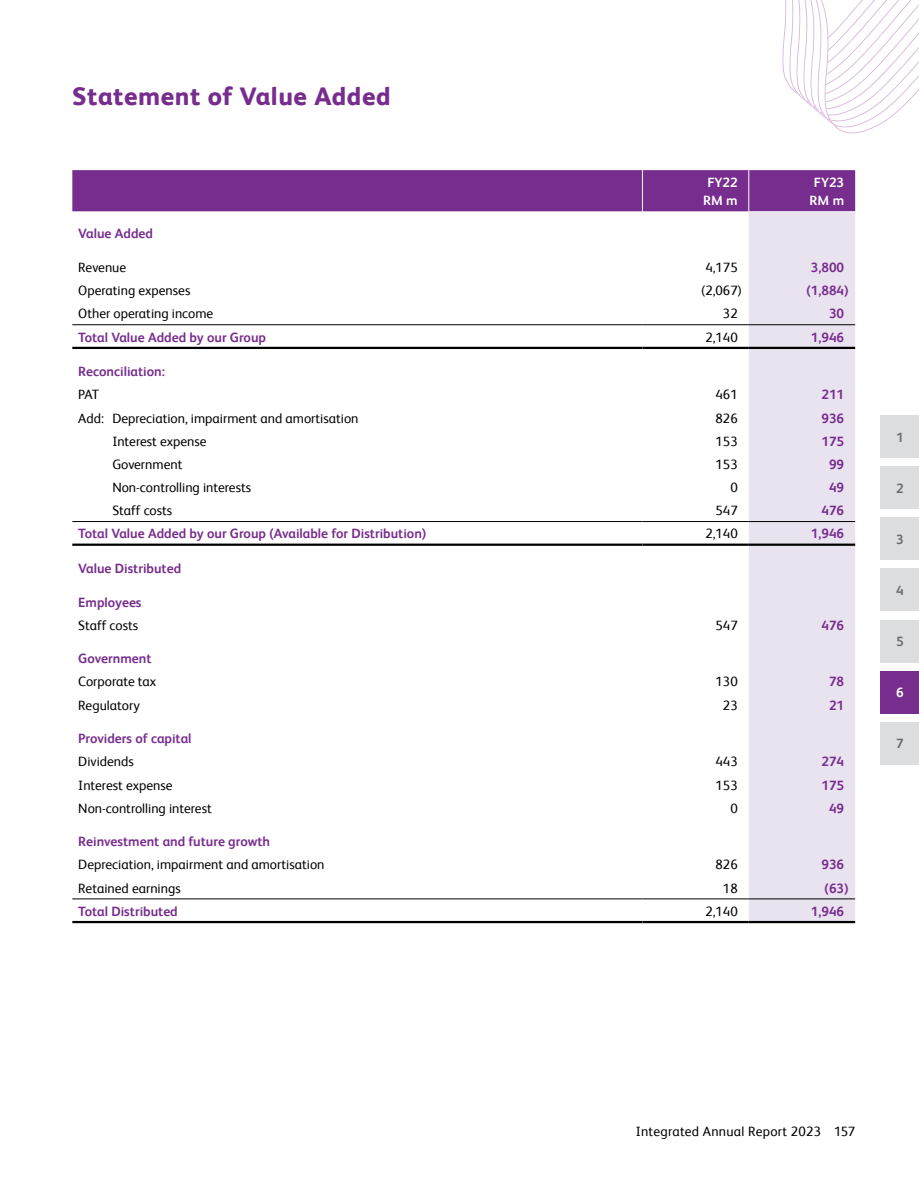
<style>
.page{position:relative;width:919px;height:1191px;background:#fff}
.page>*{position:absolute;margin:0;border:0;box-sizing:border-box;transform-origin:0 0}
.t1{font:800 25.5px "FS Albert Pro";letter-spacing:.02em;color:#772d8d}
.t2{font:13.5px "FS Albert Pro";color:#000}
.t3{font:700 13.5px "FS Albert Pro";color:#772d8d}
.t4{font:13.5px "FS Albert Pro";letter-spacing:.02em;color:#000}
.t5{font:700 13.5px/18px "FS Albert Pro";color:#fff;text-align:center}
.t6{font:700 13.5px "FS Albert Pro";color:#6d6e71}
</style>
<div class="page">
<svg style="left:782px;top:0;width:136px;height:133px"></svg>
<div style="left:880px;top:415px;width:38px;height:43px;background:#dcddde"></div>
<div style="left:880px;top:517px;width:38px;height:43px;background:#dcddde"></div>
<div style="left:880px;top:671px;width:38px;height:42px;background:#772d8d"></div>
<div style="left:880px;top:466px;width:38px;height:43px;background:#dcddde"></div>
<div style="left:880px;top:619px;width:38px;height:43px;background:#dcddde"></div>
<div style="left:880px;top:568px;width:38px;height:43px;background:#dcddde"></div>
<div style="left:880px;top:722px;width:38px;height:42px;background:#dcddde"></div>
<div style="left:72px;top:170px;width:783px;height:41px;background:#772d8d"></div>
<div style="left:748px;top:211px;width:107px;height:710px;background:#e9e2ef"></div>
<hr style="left:72px;top:324px;width:570px;height:1px;background:#000">
<hr style="left:642px;top:324px;width:106px;height:1px;background:#000">
<hr style="left:748px;top:324px;width:107px;height:1px;background:#000">
<hr style="left:72px;top:347px;width:570px;height:2px;background:#000">
<hr style="left:642px;top:347px;width:106px;height:2px;background:#000">
<hr style="left:748px;top:347px;width:107px;height:2px;background:#000">
<hr style="left:72px;top:521px;width:570px;height:1px;background:#000">
<hr style="left:642px;top:521px;width:106px;height:1px;background:#000">
<hr style="left:748px;top:521px;width:107px;height:1px;background:#000">
<hr style="left:72px;top:543px;width:570px;height:3px;background:#000">
<hr style="left:642px;top:543px;width:106px;height:3px;background:#000">
<hr style="left:748px;top:543px;width:107px;height:3px;background:#000">
<hr style="left:72px;top:898px;width:570px;height:1px;background:#000">
<hr style="left:72px;top:921px;width:570px;height:2px;background:#000">
<hr style="left:642px;top:898px;width:106px;height:1px;background:#000">
<hr style="left:748px;top:898px;width:107px;height:1px;background:#000">
<hr style="left:642px;top:921px;width:106px;height:2px;background:#000">
<hr style="left:748px;top:921px;width:107px;height:2px;background:#000">
<hr style="left:642px;top:170px;width:1px;height:41px;background:#fff">
<hr style="left:748px;top:170px;width:1px;height:41px;background:#fff">
<h1 class="t1" style="left:72px;top:76px;width:320px">Statement of Value Added</h1>
<p class="t5" style="left:703px;top:173px;width:36px">FY22<br>RM m</p>
<p class="t5" style="left:809px;top:173px;width:36px">FY23<br>RM m</p>
<p class="t3" style="left:78px;top:224px;width:76px">Value Added</p>
<p class="t2" style="left:78px;top:258px;width:49px">Revenue</p>
<p class="t2" style="left:705px;top:258px;width:34px">4,175</p>
<p class="t3" style="left:810px;top:258px;width:35px">3,800</p>
<p class="t2" style="left:78px;top:281px;width:114px">Operating expenses</p>
<p class="t2" style="left:701px;top:281px;width:43px">(2,067)</p>
<p class="t3" style="left:806px;top:281px;width:44px">(1,884)</p>
<p class="t2" style="left:78px;top:304px;width:136px">Other operating income</p>
<p class="t2" style="left:722px;top:304px;width:16px">32</p>
<p class="t3" style="left:828px;top:304px;width:17px">30</p>
<p class="t3" style="left:78px;top:327px;width:189px">Total Value Added by our Group</p>
<p class="t2" style="left:705px;top:327px;width:34px">2,140</p>
<p class="t3" style="left:810px;top:327px;width:35px">1,946</p>
<p class="t3" style="left:78px;top:362px;width:88px">Reconciliation:</p>
<p class="t2" style="left:78px;top:385px;width:22px">PAT</p>
<p class="t2" style="left:715px;top:385px;width:24px">461</p>
<p class="t3" style="left:821px;top:385px;width:24px">211</p>
<p class="t2" style="left:78px;top:408px;width:282px">Add: Depreciation, impairment and amortisation</p>
<p class="t2" style="left:715px;top:408px;width:24px">826</p>
<p class="t3" style="left:821px;top:408px;width:24px">936</p>
<p class="t2" style="left:112px;top:431px;width:96px">Interest expense</p>
<p class="t2" style="left:715px;top:431px;width:24px">153</p>
<p class="t3" style="left:821px;top:431px;width:24px">175</p>
<p class="t2" style="left:112px;top:454px;width:72px">Government</p>
<p class="t2" style="left:715px;top:454px;width:24px">153</p>
<p class="t3" style="left:828px;top:455px;width:17px">99</p>
<p class="t2" style="left:112px;top:478px;width:140px">Non-controlling interests</p>
<p class="t2" style="left:730px;top:478px;width:9px">0</p>
<p class="t3" style="left:828px;top:478px;width:17px">49</p>
<p class="t2" style="left:112px;top:501px;width:61px">Staff costs</p>
<p class="t2" style="left:715px;top:501px;width:24px">547</p>
<p class="t3" style="left:821px;top:501px;width:24px">476</p>
<p class="t3" style="left:78px;top:524px;width:349px">Total Value Added by our Group (Available for Distribution)</p>
<p class="t2" style="left:705px;top:524px;width:34px">2,140</p>
<p class="t3" style="left:810px;top:524px;width:35px">1,946</p>
<p class="t3" style="left:78px;top:559px;width:104px">Value Distributed</p>
<p class="t3" style="left:78px;top:592px;width:65px">Employees</p>
<p class="t2" style="left:78px;top:615px;width:61px">Staff costs</p>
<p class="t2" style="left:715px;top:615px;width:24px">547</p>
<p class="t3" style="left:821px;top:615px;width:24px">476</p>
<p class="t3" style="left:78px;top:649px;width:75px">Government</p>
<p class="t2" style="left:78px;top:672px;width:79px">Corporate tax</p>
<p class="t2" style="left:715px;top:672px;width:24px">130</p>
<p class="t3" style="left:828px;top:672px;width:17px">78</p>
<p class="t2" style="left:78px;top:695px;width:63px">Regulatory</p>
<p class="t2" style="left:722px;top:695px;width:16px">23</p>
<p class="t3" style="left:828px;top:695px;width:17px">21</p>
<p class="t3" style="left:78px;top:729px;width:115px">Providers of capital</p>
<p class="t2" style="left:78px;top:752px;width:57px">Dividends</p>
<p class="t2" style="left:715px;top:752px;width:24px">443</p>
<p class="t3" style="left:821px;top:752px;width:24px">274</p>
<p class="t2" style="left:78px;top:775px;width:96px">Interest expense</p>
<p class="t2" style="left:715px;top:775px;width:24px">153</p>
<p class="t3" style="left:821px;top:775px;width:24px">175</p>
<p class="t2" style="left:78px;top:798px;width:135px">Non-controlling interest</p>
<p class="t2" style="left:730px;top:798px;width:9px">0</p>
<p class="t3" style="left:828px;top:798px;width:17px">49</p>
<p class="t3" style="left:78px;top:832px;width:193px">Reinvestment and future growth</p>
<p class="t2" style="left:78px;top:855px;width:248px">Depreciation, impairment and amortisation</p>
<p class="t2" style="left:715px;top:855px;width:24px">826</p>
<p class="t3" style="left:821px;top:855px;width:24px">936</p>
<p class="t2" style="left:78px;top:878px;width:104px">Retained earnings</p>
<p class="t2" style="left:722px;top:878px;width:16px">18</p>
<p class="t3" style="left:824px;top:878px;width:25px">(63)</p>
<p class="t3" style="left:78px;top:901px;width:101px">Total Distributed</p>
<p class="t2" style="left:705px;top:901px;width:34px">2,140</p>
<p class="t3" style="left:810px;top:901px;width:35px">1,946</p>
<p class="t6" style="left:896px;top:428px;width:9px">1</p>
<p class="t6" style="left:896px;top:479px;width:9px">2</p>
<p class="t6" style="left:896px;top:530px;width:9px">3</p>
<p class="t6" style="left:896px;top:581px;width:9px">4</p>
<p class="t6" style="left:896px;top:632px;width:9px">5</p>
<p class="t5" style="left:896px;top:683px;width:9px">6</p>
<p class="t6" style="left:896px;top:734px;width:9px">7</p>
<p class="t4" style="left:635px;top:1121px;width:221px">Integrated Annual Report 2023 157</p>
</div>
